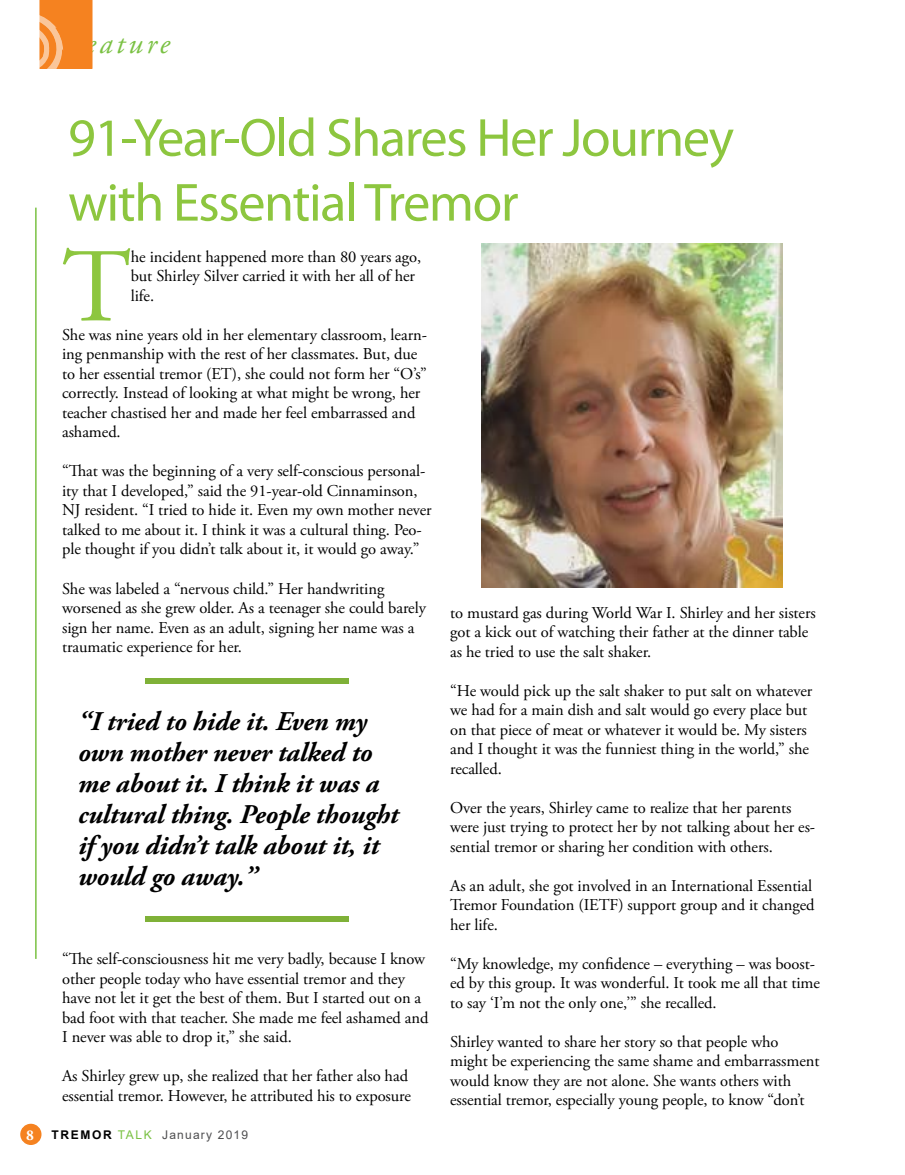
<style>
.page{position:relative;width:905px;height:1175px;background:#fff}
.page>*{position:absolute;margin:0;border:0;box-sizing:border-box;transform-origin:0 0}
.t1{font:104.7px "Adobe Garamond Pro";color:#8dc63f}
.t2{font:54px/64.8px "Myriad Pro";letter-spacing:-.025em;color:#8dc63f}
.t3{font:italic 29.7px "Adobe Garamond Pro";letter-spacing:.12em;color:#7ac143}
.t4{font:italic 700 27px/31px "Adobe Garamond Pro";letter-spacing:-.005em;color:#000}
.t5{font:16.5px/19.5px "Adobe Garamond Pro";letter-spacing:-.005em;color:#000}
.t6{font:12px "Arial";letter-spacing:.1em;color:#4d4d4f}
.s1{font-family:"Adobe Garamond Pro";font-weight:700;font-size:15px;color:#fff}
.s2{font-weight:700;color:#000}
.s3{color:#7ac143}
</style>
<div class="page">
<svg style="left:39px;top:0;width:53px;height:69px;background:#f58d35"></svg>
<div style="left:21px;top:1124px;width:20px;height:20px;background:#f58220;border-radius:50%"></div>
<div style="left:20px;top:1123px;width:21px;height:22px;border:2px solid #f58220;border-radius:50%"></div>
<img style="left:481px;top:244px;width:301px;height:343px">
<div style="left:145px;top:678px;width:204px;height:6px;background:#7fb138"></div>
<div style="left:145px;top:916px;width:204px;height:6px;background:#7fb138"></div>
<hr style="left:35px;top:208px;width:2px;height:750px;background:#7ac143">
<h3 class="t3" style="left:74px;top:26px;width:97px">feature</h3>
<h2 class="t2" style="left:68px;top:104px;width:667px">91-Year-Old Shares Her Journey with Essential Tremor</h2>
<h1 class="t1" style="left:62px;top:224px;width:71px">T</h1>
<p class="t5" style="left:131px;top:247px;width:292px">he incident happened more than 80 years ago, but Shirley Silver carried it with her all of her life.</p>
<p class="t5" style="left:62px;top:325px;width:366px">She was nine years old in her elementary classroom, learn&shy;ing penmanship with the rest of her classmates. But, due to her essential tremor (ET), she could not form her “O’s” correctly. Instead of looking at what might be wrong, her teacher chastised her and made her feel embarrassed and ashamed.</p>
<p class="t5" style="left:62px;top:462px;width:371px">“That was the beginning of a very self-conscious personal&shy;ity that I developed,” said the 91-year-old Cinnaminson, NJ resident. “I tried to hide it. Even my own mother never talked to me about it. I think it was a cultural thing. Peo&shy;ple thought if you didn’t talk about it, it would go away.”</p>
<p class="t5" style="left:62px;top:579px;width:365px">She was labeled a “nervous child.” Her handwriting worsened as she grew older. As a teenager she could barely sign her name. Even as an adult, signing her name was a traumatic experience for her.</p>
<p class="t5" style="left:450px;top:603px;width:367px">to mustard gas during World War I. Shirley and her sisters got a kick out of watching their father at the dinner table as he tried to use the salt shaker.</p>
<p class="t5" style="left:450px;top:681px;width:363px">“He would pick up the salt shaker to put salt on whatever we had for a main dish and salt would go every place but on that piece of meat or whatever it would be. My sisters and I thought it was the funniest thing in the world,” she recalled.</p>
<p class="t5" style="left:450px;top:798px;width:366px">Over the years, Shirley came to realize that her parents were just trying to protect her by not talking about her es&shy;sential tremor or sharing her condition with others.</p>
<p class="t5" style="left:450px;top:876px;width:366px">As an adult, she got involved in an International Essential<br>Tremor Foundation (IETF) support group and it changed her life.</p>
<p class="t5" style="left:450px;top:954px;width:371px">“My knowledge, my confidence – everything – was boost&shy;ed by this group. It was wonderful. It took me all that time to say ‘I’m not the only one,’” she recalled.</p>
<p class="t5" style="left:450px;top:1032px;width:371px">Shirley wanted to share her story so that people who might be experiencing the same shame and embarrassment would know they are not alone. She wants others with essential tremor, especially young people, to know “don’t</p>
<h3 class="t4" style="left:78px;top:706px;width:322px">“I tried to hide it. Even my own mother never talked to me about it. I think it was a cultural thing. People thought if you didn’t talk about it, it would go away.”</h3>
<p class="t5" style="left:62px;top:949px;width:368px">“The self-consciousness hit me very badly, because I know other people today who have essential tremor and they have not let it get the best of them. But I started out on a bad foot with that teacher. She made me feel ashamed and I never was able to drop it,” she said.</p>
<p class="t5" style="left:62px;top:1066px;width:350px">As Shirley grew up, she realized that her father also had essential tremor. However, he attributed his to exposure</p>
<p class="t6" style="left:26px;top:1126px;width:223px"><span class="s1">8</span> <span class="s2">TREMOR</span> <span class="s3">TALK</span> January 2019</p>
</div>
